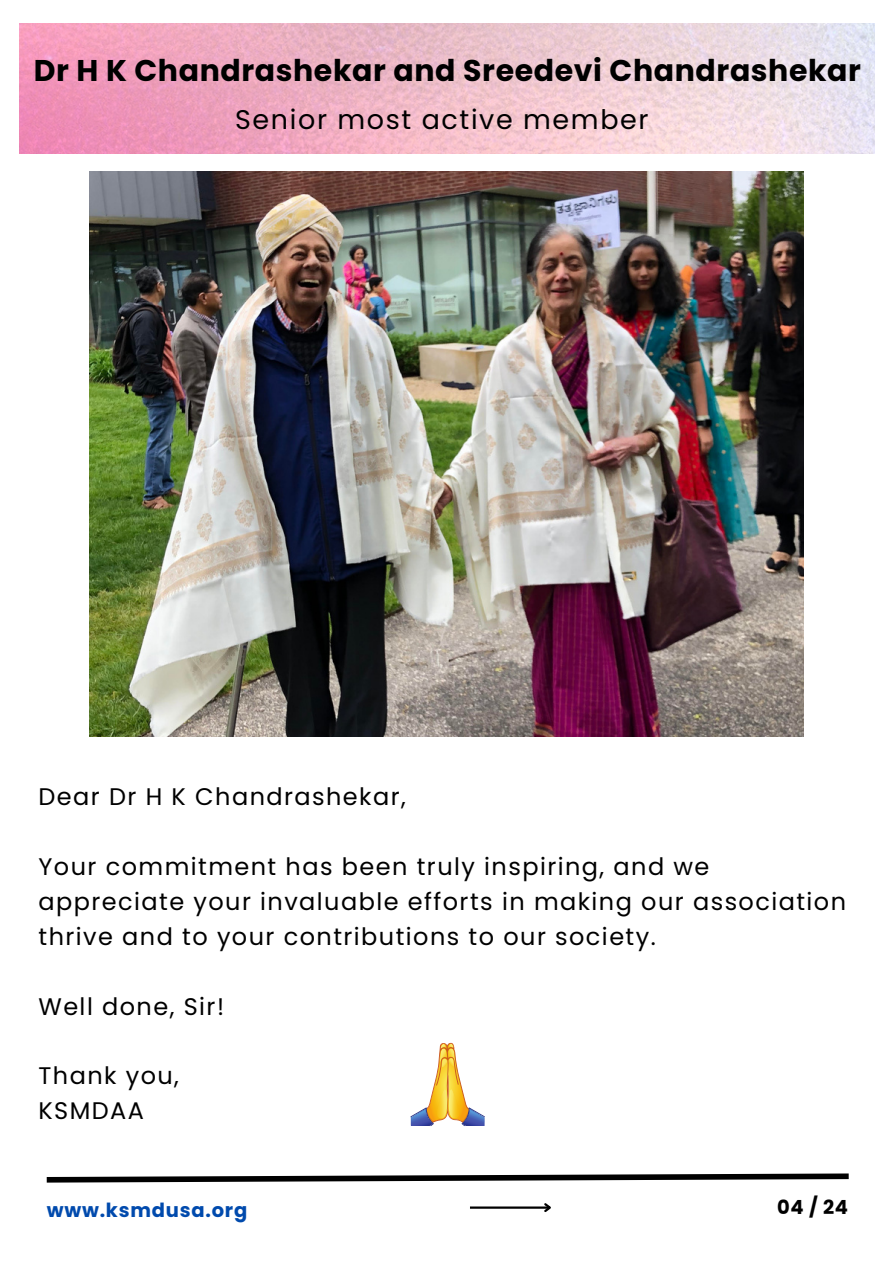
<style>
.page{position:relative;width:893px;height:1264px;background:#fff}
.page>*{position:absolute;margin:0;border:0;box-sizing:border-box;transform-origin:0 0}
.t1{font:700 30px "Poppins";letter-spacing:.02em;color:#000}
.t2{font:27px "Poppins";letter-spacing:.06em;color:#000}
.t3{font:24px/34.8px "Poppins";letter-spacing:.06em;color:#000}
.t4{font:700 19.5px "Poppins";letter-spacing:.04em;color:#004aad}
.t5{font:700 19.5px "Poppins";color:#000}
</style>
<div class="page">
<svg style="left:46px;top:1173px;width:803px;height:10px"></svg>
<hr style="left:470px;top:1206px;width:80px;height:2px;background:#000">
<svg style="left:542px;top:1203px;width:9px;height:9px"></svg>
<img style="left:89px;top:171px;width:714px;height:565px">
<img style="left:19px;top:23px;width:855px;height:131px">
<svg style="left:410px;top:1042px;width:74px;height:83px"></svg>
<p class="t1" style="left:34px;top:49px;width:828px">Dr H K Chandrashekar and Sreedevi Chandrashekar</p>
<p class="t2" style="left:235px;top:101px;width:415px">Senior most active member</p>
<p class="t3" style="left:38px;top:779px;width:369px">Dear Dr H K Chandrashekar,</p>
<p class="t3" style="left:38px;top:849px;width:809px">Your commitment has been truly inspiring, and we appreciate your invaluable efforts in making our association thrive and to your contributions to our society.</p>
<p class="t3" style="left:38px;top:988px;width:187px">Well done, Sir!</p>
<p class="t3" style="left:38px;top:1058px;width:142px">Thank you,</p>
<p class="t3" style="left:38px;top:1093px;width:107px">KSMDAA</p>
<p class="t4" style="left:47px;top:1196px;width:202px">www.ksmdusa.org</p>
<p class="t5" style="left:777px;top:1193px;width:72px">04 / 24</p>
</div>
